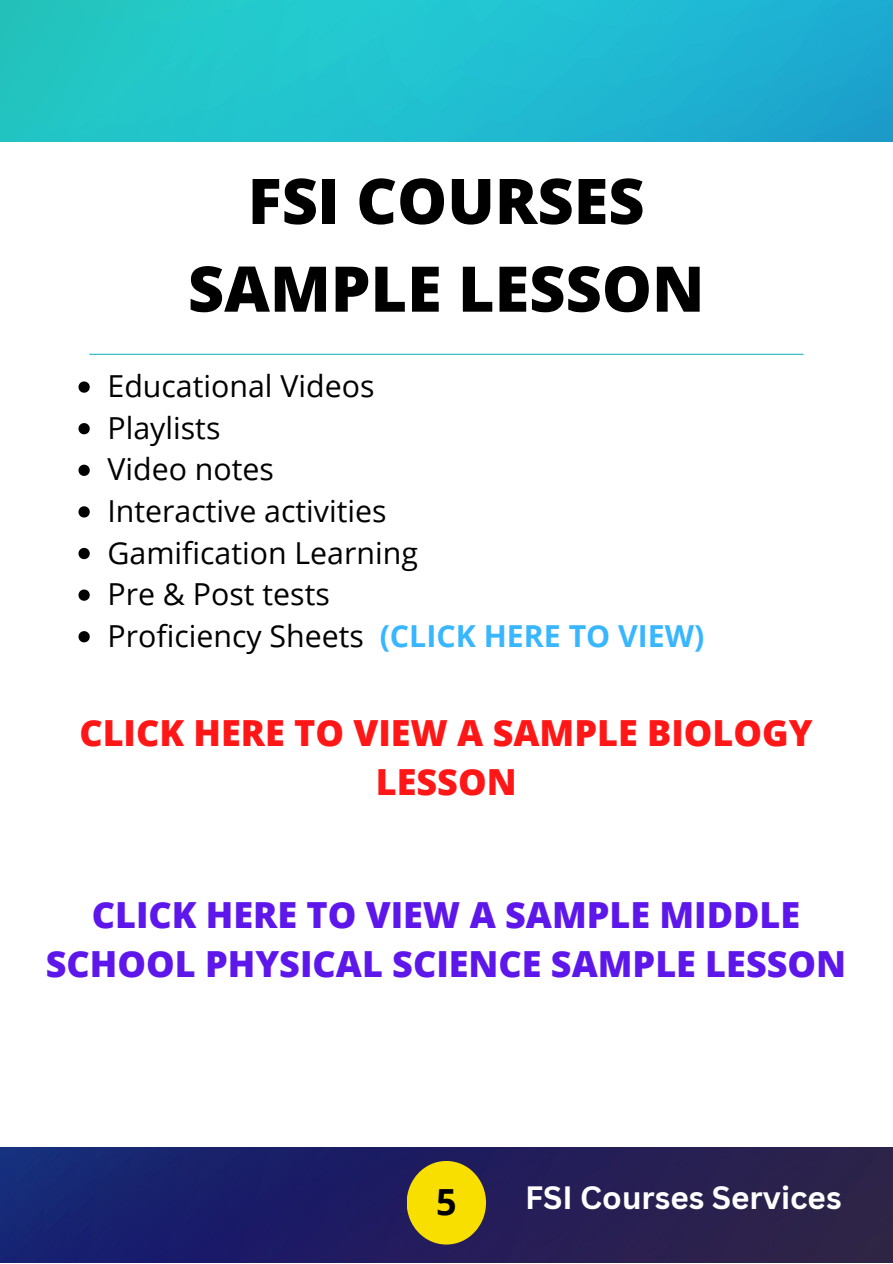
<style>
.page{position:relative;width:893px;height:1264px;background:#fff}
.page>*{position:absolute;margin:0;border:0;box-sizing:border-box;transform-origin:0 0}
.t1{font:800 63px "Open Sans";color:#000}
.t2{font:800 36px/49.5px "Open Sans";color:#5e17eb;text-align:center}
.t3{font:800 36px/49.5px "Open Sans";color:#ff1616;text-align:center}
.t4{font:700 36px "Open Sans";color:#000}
.t5{font:700 31.5px "Canva Sans";color:#fff}
.t6{font:30.3px "Open Sans";color:#000}
.s1{font-weight:700;color:#38b6ff}
</style>
<div class="page">
<img style="left:0;top:0;width:892px;height:1262px">
<div style="left:0;top:142px;width:892px;height:1004px;background:#fff"></div>
<hr style="left:89px;top:354px;width:714px;height:1px;background:#22b9c1">
<div style="left:406px;top:1160px;width:79px;height:84px;background:#f8df00;border-radius:50%"></div>
<svg style="left:78px;top:381px;width:12px;height:12px"></svg>
<svg style="left:78px;top:423px;width:12px;height:11px"></svg>
<svg style="left:78px;top:464px;width:12px;height:12px"></svg>
<svg style="left:78px;top:506px;width:12px;height:11px"></svg>
<svg style="left:78px;top:548px;width:12px;height:11px"></svg>
<svg style="left:78px;top:589px;width:12px;height:11px"></svg>
<svg style="left:78px;top:631px;width:12px;height:11px"></svg>
<p class="t1" style="left:248px;top:157px;width:398px">FSI COURSES</p>
<p class="t1" style="left:188px;top:244px;width:518px">SAMPLE LESSON</p>
<p class="t6" style="left:107px;top:365px;width:268px">Educational Videos</p>
<p class="t6" style="left:107px;top:406px;width:114px">Playlists</p>
<p class="t6" style="left:107px;top:448px;width:168px">Video notes</p>
<p class="t6" style="left:107px;top:489px;width:280px">Interactive activities</p>
<p class="t6" style="left:107px;top:531px;width:312px">Gamification Learning</p>
<p class="t6" style="left:107px;top:573px;width:224px">Pre &amp; Post tests</p>
<p class="t6" style="left:107px;top:614px;width:598px">Proficiency Sheets <span class="s1">(CLICK HERE TO VIEW)</span></p>
<p class="t3" style="left:79px;top:706px;width:734px">CLICK HERE TO VIEW A SAMPLE BIOLOGY<br>LESSON</p>
<p class="t2" style="left:46px;top:889px;width:801px">CLICK HERE TO VIEW A SAMPLE MIDDLE<br>SCHOOL PHYSICAL SCIENCE SAMPLE LESSON</p>
<p class="t4" style="left:436px;top:1176px;width:22px">5</p>
<p class="t5" style="left:525px;top:1175px;width:318px">FSI Courses Services</p>
</div>
